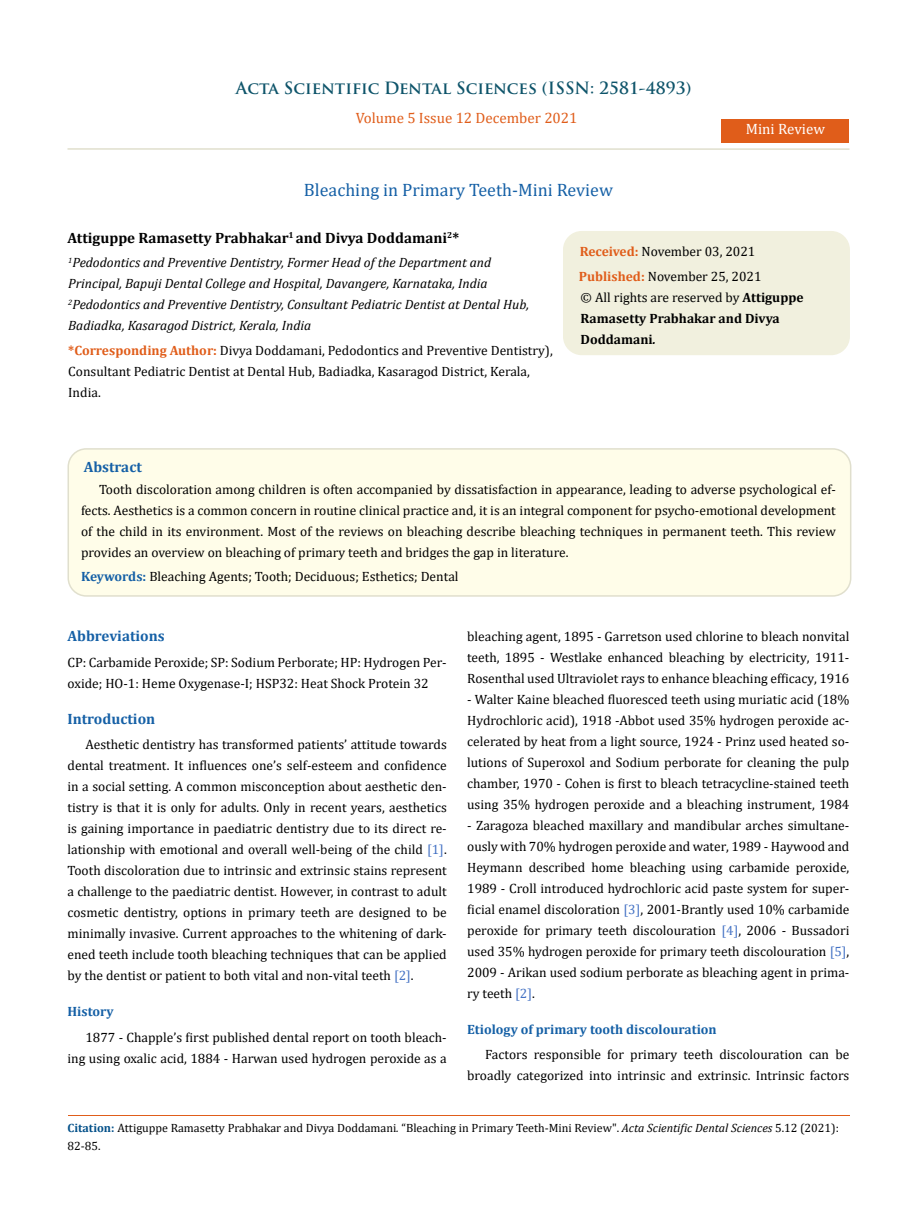
<style>
.page{position:relative;width:917px;height:1224px;background:#fff}
.page>*{position:absolute;margin:0;border:0;box-sizing:border-box;transform-origin:0 0}
.t1{font:18px "Cambria";color:#1560a6}
.t2{font:700 16.5px "Trajan Pro";color:#0e546a}
.t3{font:700 15px "Cambria";color:#000}
.t4{font:700 15px "Cambria";color:#1560a6}
.t5{font:15px "Cambria";color:#e05d1a}
.t6{font:15px "Cambria";color:#fff}
.t7{font:13.5px/21px "Cambria";color:#000;text-align:justify}
.t8{font:italic 13.5px/21px "Cambria";color:#000}
.t9{font:700 13.5px/21px "Cambria";color:#000}
.t10{font:700 13.5px "Cambria";color:#1560a6}
.t11{font:12px/18px "Cambria";color:#000}
.s1{font-weight:700;color:#e05d1a}
.s2{font-weight:400}
.s3{font-style:italic}
.s4{font-weight:700;color:#1560a6}
.s5{color:#4472c4}
.s6{font-weight:700;color:#035089}
</style>
<div class="page">
<div style="left:721px;top:119px;width:128px;height:23px;background:#e05d1a"></div>
<div style="left:563px;top:232px;width:286px;height:122px;background:#f1f0de;border-radius:18px"></div>
<div style="left:563px;top:231px;width:286px;height:124px;border:2px solid #f1f0de;border-radius:18px"></div>
<div style="left:68px;top:449px;width:782px;height:147px;background:#fffde9;border-radius:18px"></div>
<div style="left:67px;top:448px;width:784px;height:149px;border:2px solid #e0dfcd;border-radius:18px"></div>
<hr style="left:68px;top:1115px;width:781px;height:1px;background:#e05d1a">
<hr style="left:67px;top:148px;width:782px;height:2px;background:#e0dfcd">
<p class="t2" style="left:236px;top:77px;width:457px">Acta Scientific Dental Sciences (ISSN: 2581-4893)</p>
<p class="t5" style="left:356px;top:109px;width:223px">Volume 5 Issue 12 December 2021</p>
<h1 class="t1" style="left:304px;top:180px;width:310px">Bleaching in Primary Teeth-Mini Review</h1>
<p class="t6" style="left:745px;top:120px;width:81px">Mini Review</p>
<p class="t3" style="left:67px;top:228px;width:393px">Attiguppe Ramasetty Prabhakar<sup>1</sup> and Divya Doddamani<sup>2</sup>*</p>
<p class="t8" style="left:68px;top:252px;width:462px"><sup>1</sup>Pedodontics and Preventive Dentistry, Former Head of the Department and Principal, Bapuji Dental College and Hospital, Davangere, Karnataka, India <sup>2</sup>Pedodontics and Preventive Dentistry, Consultant Pediatric Dentist at Dental Hub, Badiadka, Kasaragod District, Kerala, India</p>
<p class="t7" style="left:68px;top:340px;width:486px;text-align:left"><span class="s1">*Corresponding Author:</span> Divya Doddamani, Pedodontics and Preventive Dentistry),<br>Consultant Pediatric Dentist at Dental Hub, Badiadka, Kasaragod District, Kerala,<br>India.</p>
<p class="t7" style="left:578px;top:239px;width:184px;line-height:24.5px"><span class="s1">Received:</span> November 03, 2021<br><span class="s1">Published:</span> November 25, 2021</p>
<p class="t9" style="left:580px;top:287px;width:224px"><span class="s2">© All rights are reserved by</span> Attiguppe<br>Ramasetty Prabhakar and Divya<br>Doddamani<span class="s3">.</span></p>
<p class="t4" style="left:84px;top:457px;width:60px">Abstract</p>
<p class="t7" style="left:81px;top:478px;width:756px;text-indent:18px">Tooth discoloration among children is often accompanied by dissatisfaction in appearance, leading to adverse psychological ef&shy;fects. Aesthetics is a common concern in routine clinical practice and, it is an integral component for psycho-emotional development of the child in its environment. Most of the reviews on bleaching describe bleaching techniques in permanent teeth. This review provides an overview on bleaching of primary teeth and bridges the gap in literature.</p>
<p class="t7" style="left:81px;top:565px;width:379px"><span class="s4">Keywords:</span> Bleaching Agents; Tooth; Deciduous; Esthetics; Dental</p>
<p class="t4" style="left:67px;top:626px;width:99px">Abbreviations</p>
<p class="t7" style="left:67px;top:652px;width:381px">CP: Carbamide Peroxide; SP: Sodium Perborate; HP: Hydrogen Per&shy;oxide; HO-1: Heme Oxygenase-I; HSP32: Heat Shock Protein 32</p>
<p class="t4" style="left:67px;top:708px;width:89px">Introduction</p>
<p class="t7" style="left:67px;top:734px;width:381px;text-indent:18px">Aesthetic dentistry has transformed patients’ attitude towards dental treatment. It influences one’s self-esteem and confidence in a social setting. A common misconception about aesthetic den&shy;tistry is that it is only for adults. Only in recent years, aesthetics is gaining importance in paediatric dentistry due to its direct re&shy;lationship with emotional and overall well-being of the child <span class="s5">[1]</span>.<br>Tooth discoloration due to intrinsic and extrinsic stains represent a challenge to the paediatric dentist. However, in contrast to adult cosmetic dentistry, options in primary teeth are designed to be minimally invasive. Current approaches to the whitening of dark&shy;ened teeth include tooth bleaching techniques that can be applied by the dentist or patient to both vital and non-vital teeth <span class="s5">[2]</span>.</p>
<p class="t10" style="left:67px;top:1002px;width:48px">History</p>
<p class="t7" style="left:67px;top:1027px;width:381px;text-align:right">1877 - Chapple’s first published dental report on tooth bleach&shy;ing using oxalic acid, 1884 - Harwan used hydrogen peroxide as a</p>
<p class="t7" style="left:467px;top:626px;width:384px">bleaching agent, 1895 - Garretson used chlorine to bleach nonvital teeth, 1895 - Westlake enhanced bleaching by electricity, 1911- Rosenthal used Ultraviolet rays to enhance bleaching efficacy, 1916</p>
<p class="t7" style="left:467px;top:689px;width:384px">- Walter Kaine bleached fluoresced teeth using muriatic acid (18% Hydrochloric acid), 1918 -Abbot used 35% hydrogen peroxide ac&shy;celerated by heat from a light source, 1924 - Prinz used heated so&shy;lutions of Superoxol and Sodium perborate for cleaning the pulp chamber, 1970 - Cohen is first to bleach tetracycline-stained teeth using 35% hydrogen peroxide and a bleaching instrument, 1984</p>
<p class="t7" style="left:467px;top:815px;width:384px">- Zaragoza bleached maxillary and mandibular arches simultane&shy;ously with 70% hydrogen peroxide and water, 1989 - Haywood and Heymann described home bleaching using carbamide peroxide, 1989 - Croll introduced hydrochloric acid paste system for super&shy;ficial enamel discoloration <span class="s5">[3]</span>, 2001-Brantly used 10% carbamide peroxide for primary teeth discolouration <span class="s5">[4]</span>, 2006 - Bussadori used 35% hydrogen peroxide for primary teeth discolouration <span class="s5">[5]</span>, 2009 - Arikan used sodium perborate as bleaching agent in prima&shy;ry teeth <span class="s5">[2]</span>.</p>
<p class="t10" style="left:467px;top:1020px;width:251px">Etiology of primary tooth discolouration</p>
<p class="t7" style="left:467px;top:1044px;width:384px;text-align:right">Factors responsible for primary teeth discolouration can be broadly categorized into intrinsic and extrinsic. Intrinsic factors</p>
<p class="t11" style="left:68px;top:1119px;width:773px"><span class="s6">Citation:</span> Attiguppe Ramasetty Prabhakar and Divya Doddamani<span class="s3">.</span> “Bleaching in Primary Teeth-Mini Review". <span class="s3">Acta Scientific Dental Sciences</span> 5.12 (2021):<br>82-85.</p>
</div>
